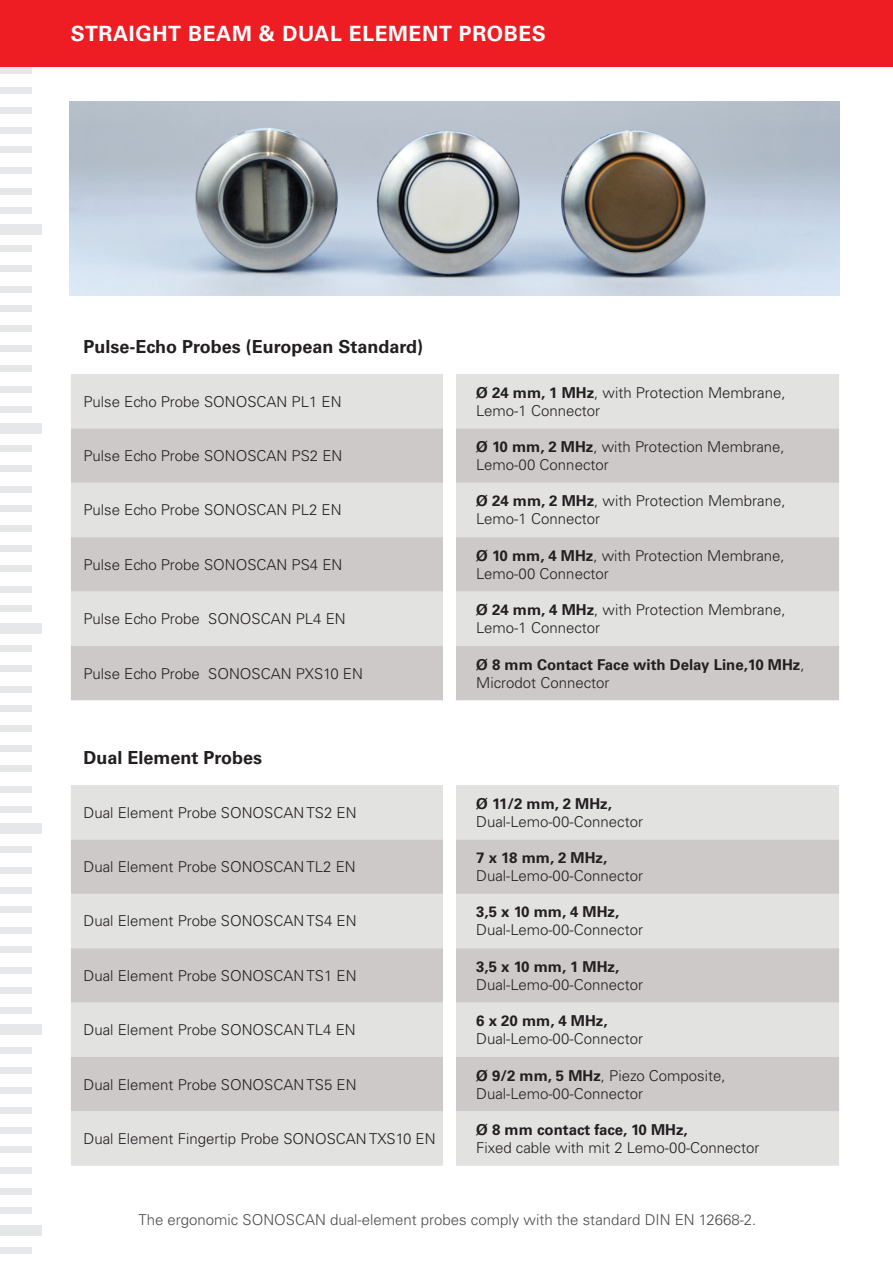
<style>
.page{position:relative;width:893px;height:1263px;background:#fff}
.page>*{position:absolute;margin:0;border:0;box-sizing:border-box;transform-origin:0 0}
.t1{font:700 21px "Univers LT Std";letter-spacing:.03em;color:#fff}
.t2{font:700 18px "Univers LT Std";color:#231f20}
.t3{font:300 15px/18px "Univers LT Std";color:#231f20}
.t4{font:700 15px/18px "Univers LT Std";color:#231f20}
.t5{font:300 15px "Univers LT Std";color:#4b4c4d}
.s1{font-weight:700}
.s2{font-weight:300}
</style>
<div class="page">
<div style="left:0;top:1247px;width:31px;height:6px;background:#e6e7e9"></div>
<div style="left:0;top:1208px;width:31px;height:6px;background:#e6e7e9"></div>
<div style="left:0;top:1188px;width:31px;height:6px;background:#e6e7e9"></div>
<div style="left:0;top:1167px;width:31px;height:6px;background:#e6e7e9"></div>
<div style="left:0;top:1147px;width:31px;height:6px;background:#e6e7e9"></div>
<div style="left:0;top:1127px;width:31px;height:6px;background:#e6e7e9"></div>
<div style="left:0;top:1107px;width:31px;height:6px;background:#e6e7e9"></div>
<div style="left:0;top:1088px;width:31px;height:6px;background:#e6e7e9"></div>
<div style="left:0;top:1067px;width:31px;height:6px;background:#e6e7e9"></div>
<div style="left:0;top:1047px;width:31px;height:6px;background:#e6e7e9"></div>
<div style="left:0;top:1007px;width:31px;height:6px;background:#e6e7e9"></div>
<div style="left:0;top:988px;width:31px;height:6px;background:#e6e7e9"></div>
<div style="left:0;top:967px;width:31px;height:6px;background:#e6e7e9"></div>
<div style="left:0;top:946px;width:31px;height:7px;background:#e6e7e9"></div>
<div style="left:0;top:927px;width:31px;height:6px;background:#e6e7e9"></div>
<div style="left:0;top:907px;width:31px;height:6px;background:#e6e7e9"></div>
<div style="left:0;top:887px;width:31px;height:6px;background:#e6e7e9"></div>
<div style="left:0;top:867px;width:31px;height:6px;background:#e6e7e9"></div>
<div style="left:0;top:847px;width:31px;height:6px;background:#e6e7e9"></div>
<div style="left:0;top:806px;width:31px;height:6px;background:#e6e7e9"></div>
<div style="left:0;top:786px;width:31px;height:7px;background:#e6e7e9"></div>
<div style="left:0;top:766px;width:31px;height:6px;background:#e6e7e9"></div>
<div style="left:0;top:745px;width:31px;height:6px;background:#e6e7e9"></div>
<div style="left:0;top:726px;width:31px;height:6px;background:#e6e7e9"></div>
<div style="left:0;top:706px;width:31px;height:6px;background:#e6e7e9"></div>
<div style="left:0;top:686px;width:31px;height:6px;background:#e6e7e9"></div>
<div style="left:0;top:666px;width:31px;height:6px;background:#e6e7e9"></div>
<div style="left:0;top:645px;width:31px;height:6px;background:#e6e7e9"></div>
<div style="left:0;top:606px;width:31px;height:6px;background:#e6e7e9"></div>
<div style="left:0;top:586px;width:31px;height:6px;background:#e6e7e9"></div>
<div style="left:0;top:565px;width:31px;height:7px;background:#e6e7e9"></div>
<div style="left:0;top:545px;width:31px;height:6px;background:#e6e7e9"></div>
<div style="left:0;top:526px;width:31px;height:6px;background:#e6e7e9"></div>
<div style="left:0;top:505px;width:31px;height:6px;background:#e6e7e9"></div>
<div style="left:0;top:486px;width:31px;height:6px;background:#e6e7e9"></div>
<div style="left:0;top:466px;width:31px;height:6px;background:#e6e7e9"></div>
<div style="left:0;top:445px;width:31px;height:6px;background:#e6e7e9"></div>
<div style="left:0;top:406px;width:31px;height:6px;background:#e6e7e9"></div>
<div style="left:0;top:386px;width:31px;height:7px;background:#e6e7e9"></div>
<div style="left:0;top:366px;width:31px;height:6px;background:#e6e7e9"></div>
<div style="left:0;top:345px;width:31px;height:6px;background:#e6e7e9"></div>
<div style="left:0;top:326px;width:31px;height:6px;background:#e6e7e9"></div>
<div style="left:0;top:306px;width:31px;height:6px;background:#e6e7e9"></div>
<div style="left:0;top:286px;width:31px;height:6px;background:#e6e7e9"></div>
<div style="left:0;top:266px;width:31px;height:6px;background:#e6e7e9"></div>
<div style="left:0;top:245px;width:31px;height:6px;background:#e6e7e9"></div>
<div style="left:0;top:207px;width:31px;height:7px;background:#e6e7e9"></div>
<div style="left:0;top:188px;width:31px;height:6px;background:#e6e7e9"></div>
<div style="left:0;top:167px;width:31px;height:6px;background:#e6e7e9"></div>
<div style="left:0;top:147px;width:31px;height:6px;background:#e6e7e9"></div>
<div style="left:0;top:127px;width:31px;height:6px;background:#e6e7e9"></div>
<div style="left:0;top:107px;width:31px;height:6px;background:#e6e7e9"></div>
<div style="left:0;top:88px;width:31px;height:6px;background:#e6e7e9"></div>
<div style="left:0;top:67px;width:31px;height:6px;background:#e6e7e9"></div>
<div style="left:0;top:1225px;width:42px;height:11px;background:#e6e7e9"></div>
<div style="left:0;top:1024px;width:42px;height:11px;background:#e6e7e9"></div>
<div style="left:0;top:823px;width:42px;height:11px;background:#e6e7e9"></div>
<div style="left:0;top:623px;width:42px;height:11px;background:#e6e7e9"></div>
<div style="left:0;top:423px;width:42px;height:11px;background:#e6e7e9"></div>
<div style="left:0;top:224px;width:42px;height:11px;background:#e6e7e9"></div>
<div style="left:0;top:0;width:893px;height:67px;background:#ee1d23"></div>
<img style="left:70px;top:101px;width:769px;height:195px">
<div style="left:71px;top:374px;width:768px;height:54px;background:#e2e2e1"></div>
<svg style="left:71px;top:428px;width:768px;height:272px;background:#d5d3d2"></svg>
<div style="left:443px;top:366px;width:13px;height:341px;background:#fff"></div>
<div style="left:71px;top:785px;width:768px;height:381px;background:#e2e2e1"></div>
<svg style="left:71px;top:839px;width:768px;height:272px;background:#d5d3d2"></svg>
<div style="left:443px;top:772px;width:13px;height:395px;background:#fff"></div>
<h1 class="t1" style="left:71px;top:21px;width:476px">STRAIGHT BEAM &amp; DUAL ELEMENT PROBES</h1>
<p class="t2" style="left:84px;top:336px;width:341px">Pulse-Echo Probes (European Standard)</p>
<p class="t3" style="left:84px;top:392px;width:259px">Pulse Echo Probe SONOSCAN PL1 EN</p>
<p class="t3" style="left:476px;top:383px;width:311px"><span class="s1">Ø 24 mm, 1 MHz</span>, with Protection Membrane,<br>Lemo-1 Connector</p>
<p class="t3" style="left:84px;top:447px;width:260px">Pulse Echo Probe SONOSCAN PS2 EN</p>
<p class="t3" style="left:476px;top:438px;width:310px"><span class="s1">Ø 10 mm, 2 MHz</span>, with Protection Membrane,<br>Lemo-00 Connector</p>
<p class="t3" style="left:84px;top:501px;width:259px">Pulse Echo Probe SONOSCAN PL2 EN</p>
<p class="t3" style="left:476px;top:492px;width:311px"><span class="s1">Ø 24 mm, 2 MHz</span>, with Protection Membrane,<br>Lemo-1 Connector</p>
<p class="t3" style="left:84px;top:555px;width:260px">Pulse Echo Probe SONOSCAN PS4 EN</p>
<p class="t3" style="left:476px;top:546px;width:310px"><span class="s1">Ø 10 mm, 4 MHz</span>, with Protection Membrane,<br>Lemo-00 Connector</p>
<p class="t3" style="left:84px;top:610px;width:264px">Pulse Echo Probe SONOSCAN PL4 EN</p>
<p class="t3" style="left:476px;top:601px;width:311px"><span class="s1">Ø 24 mm, 4 MHz</span>, with Protection Membrane,<br>Lemo-1 Connector</p>
<p class="t3" style="left:84px;top:664px;width:281px">Pulse Echo Probe SONOSCAN PXS10 EN</p>
<p class="t4" style="left:476px;top:655px;width:330px">Ø 8 mm Contact Face with Delay Line,10 MHz<span class="s2">,<br>Microdot Connector</span></p>
<p class="t2" style="left:84px;top:747px;width:180px">Dual Element Probes</p>
<p class="t3" style="left:84px;top:803px;width:274px">Dual Element Probe SONOSCAN TS2 EN</p>
<p class="t3" style="left:84px;top:858px;width:274px">Dual Element Probe SONOSCAN TL2 EN</p>
<p class="t3" style="left:84px;top:912px;width:274px">Dual Element Probe SONOSCAN TS4 EN</p>
<p class="t3" style="left:84px;top:966px;width:274px">Dual Element Probe SONOSCAN TS1 EN</p>
<p class="t3" style="left:84px;top:1021px;width:274px">Dual Element Probe SONOSCAN TL4 EN</p>
<p class="t4" style="left:476px;top:794px;width:137px">Ø 11/2 mm, 2 MHz,</p>
<p class="t3" style="left:476px;top:812px;width:168px">Dual-Lemo-00-Connector</p>
<p class="t4" style="left:476px;top:849px;width:133px">7 x 18 mm, 2 MHz,</p>
<p class="t3" style="left:476px;top:867px;width:168px">Dual-Lemo-00-Connector</p>
<p class="t4" style="left:476px;top:903px;width:144px">3,5 x 10 mm, 4 MHz,</p>
<p class="t3" style="left:476px;top:921px;width:168px">Dual-Lemo-00-Connector</p>
<p class="t4" style="left:476px;top:958px;width:144px">3,5 x 10 mm, 1 MHz,</p>
<p class="t3" style="left:476px;top:975px;width:168px">Dual-Lemo-00-Connector</p>
<p class="t4" style="left:476px;top:1012px;width:133px">6 x 20 mm, 4 MHz,</p>
<p class="t3" style="left:476px;top:1030px;width:168px">Dual-Lemo-00-Connector</p>
<p class="t3" style="left:84px;top:1075px;width:274px">Dual Element Probe SONOSCAN TS5 EN</p>
<p class="t3" style="left:476px;top:1066px;width:251px"><span class="s1">Ø 9/2 mm, 5 MHz</span>, Piezo Composite,<br>Dual-Lemo-00-Connector</p>
<p class="t3" style="left:84px;top:1130px;width:353px">Dual Element Fingertip Probe SONOSCAN TXS10 EN</p>
<p class="t4" style="left:476px;top:1121px;width:213px">Ø 8 mm contact face, 10 MHz,</p>
<p class="t3" style="left:476px;top:1139px;width:285px">Fixed cable with mit 2 Lemo-00-Connector</p>
<p class="t5" style="left:139px;top:1211px;width:619px">The ergonomic SONOSCAN dual-element probes comply with the standard DIN EN 12668-2.</p>
</div>
